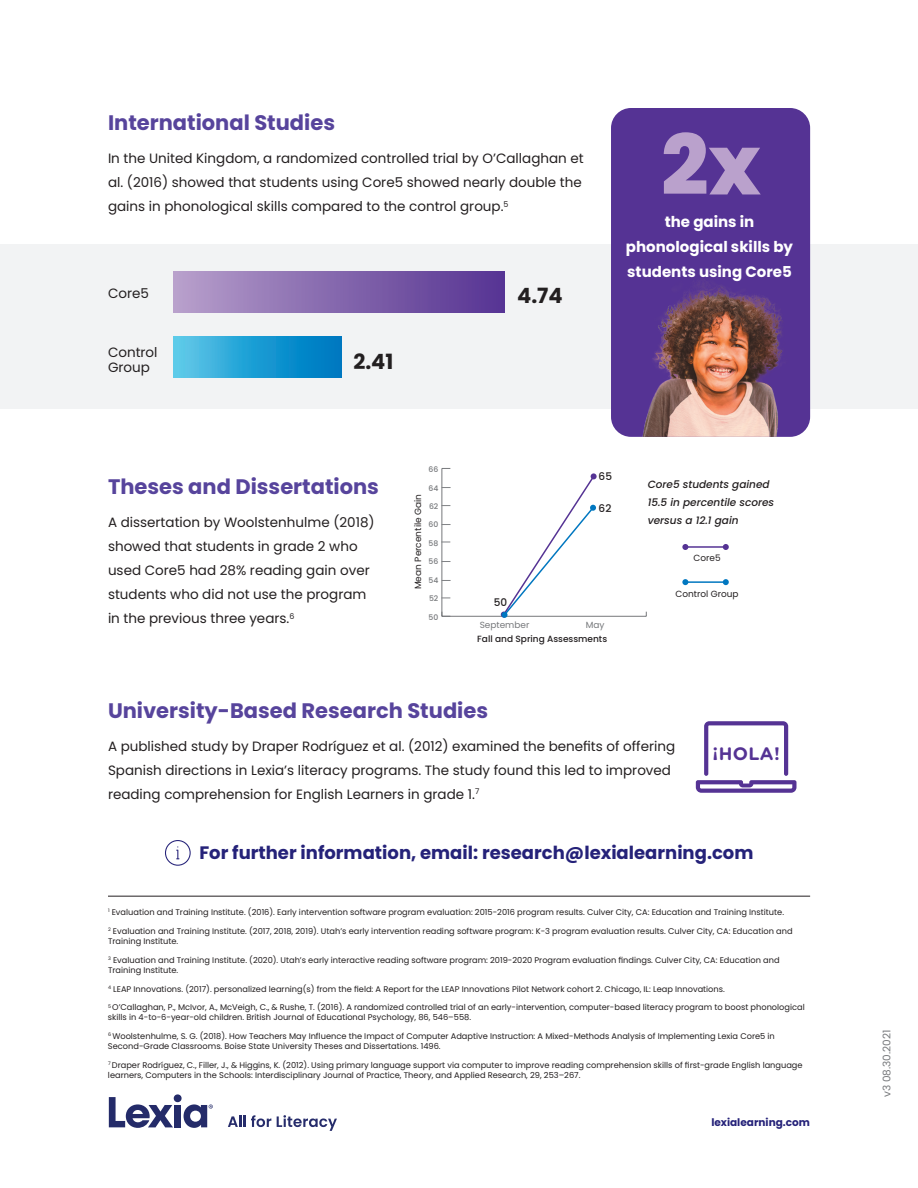
<style>
.page{position:relative;width:918px;height:1188px;background:#fff}
.page>*{position:absolute;margin:0;border:0;box-sizing:border-box;transform-origin:0 0}
.t1{font:800 83.4px "Poppins";color:#baa1cc}
.t2{font:700 21px "Poppins";color:#57449c}
.t3{font:700 21px "Poppins";color:#231f20}
.t4{font:700 18px "Poppins";color:#252279}
.t5{font:700 18px "Gotham Rounded";color:#553394}
.t6{font:700 15px/25px "Poppins";color:#fff;text-align:center}
.t7{font:13.5px/24px "Poppins";color:#231f20}
.t8{font:italic 500 10.5px/18px "Poppins";color:#231f20}
.t9{font:700 10.5px "Poppins";color:#252279}
.t10{font:10.5px "Poppins";color:#76787b}
.t11{font:500 10.5px "Poppins";color:#231f20}
.t12{font:500 9px "Poppins";color:#231f20}
.t13{font:9px "Poppins";color:#231f20}
.t14{font:8.85px "Poppins";color:#231f20}
.t15{font:8.85px "Poppins";color:#76787b}
.t16{font:8.25px/9.9px "Poppins";color:#231f20}
.t17{font:500 7.65px "Poppins";color:#76787b}
</style>
<div class="page">
<svg style="left:228px;top:1115px;width:43px;height:12px"></svg>
<svg style="left:277px;top:1115px;width:60px;height:16px"></svg>
<svg style="left:109px;top:1097px;width:64px;height:31px"></svg>
<div style="left:175px;top:1105px;width:6px;height:22px;background:#242b69"></div>
<div style="left:174px;top:1094px;width:8px;height:8px;background:#242b69;border-radius:50%"></div>
<svg style="left:184px;top:1104px;width:29px;height:24px"></svg>
<div style="left:0;top:244px;width:918px;height:164px;background:#f2f3f4"></div>
<svg style="left:696px;top:721px;width:101px;height:72px"></svg>
<div style="left:174px;top:337px;width:168px;height:41px;background:linear-gradient(to right,#58c9e9,#0074bf)"></div>
<div style="left:174px;top:272px;width:330px;height:41px;background:linear-gradient(to right,#b69eca,#553392)"></div>
<div style="left:611px;top:108px;width:199px;height:329px;background:#553394;border-radius:20px"></div>
<img style="left:611px;top:286px;width:199px;height:151px">
<hr style="left:108px;top:896px;width:702px;height:1px;background:#231f20">
<svg style="left:165px;top:840px;width:26px;height:26px"></svg>
<hr style="left:442px;top:616px;width:204px;height:1px;background:#76787b">
<hr style="left:442px;top:468px;width:1px;height:148px;background:#76787b">
<hr style="left:685px;top:546px;width:41px;height:2px;background:#553394">
<svg style="left:682px;top:544px;width:6px;height:6px"></svg>
<svg style="left:723px;top:544px;width:6px;height:6px"></svg>
<hr style="left:685px;top:581px;width:41px;height:2px;background:#0077c0">
<svg style="left:682px;top:579px;width:6px;height:6px"></svg>
<svg style="left:723px;top:579px;width:6px;height:6px"></svg>
<svg style="left:501px;top:473px;width:96px;height:145px"></svg>
<h2 class="t2" style="left:108px;top:111px;width:229px">International Studies</h2>
<h3 class="t7" style="left:108px;top:146px;width:477px">In the United Kingdom, a randomized controlled trial by O’Callaghan et al. (2016) showed that students using Core5 showed nearly double the gains in phonological skills compared to the control group.<sup>5</sup></h3>
<h3 class="t7" style="left:108px;top:282px;width:42px">Core5</h3>
<h2 class="t3" style="left:517px;top:284px;width:47px">4.74</h2>
<h3 class="t7" style="left:108px;top:345px;width:51px;line-height:15px">Control<br>Group</h3>
<h2 class="t3" style="left:353px;top:349px;width:42px">2.41</h2>
<h1 class="t1" style="left:661px;top:117px;width:101px">2x</h1>
<h3 class="t6" style="left:626px;top:209px;width:169px">the gains in phonological skills by students using Core5</h3>
<h2 class="t2" style="left:108px;top:475px;width:273px">Theses and Dissertations</h2>
<h3 class="t7" style="left:108px;top:511px;width:268px">A dissertation by Woolstenhulme (2018) showed that students in grade 2 who used Core5 had 28% reading gain over students who did not use the program in the previous three years.<sup>6</sup></h3>
<p class="t17" style="left:429px;top:465px;width:11px">66</p>
<p class="t17" style="left:429px;top:483px;width:11px">64</p>
<p class="t13" style="left:413px;top:589px;width:97px;rotate:-90deg">Mean Percentile Gain</p>
<p class="t17" style="left:429px;top:502px;width:11px">62</p>
<p class="t17" style="left:429px;top:520px;width:11px">60</p>
<p class="t17" style="left:429px;top:539px;width:11px">58</p>
<p class="t17" style="left:429px;top:557px;width:11px">56</p>
<p class="t17" style="left:429px;top:576px;width:11px">54</p>
<p class="t17" style="left:429px;top:594px;width:11px">52</p>
<p class="t17" style="left:429px;top:613px;width:11px">50</p>
<p class="t11" style="left:494px;top:596px;width:15px">50</p>
<p class="t15" style="left:480px;top:620px;width:51px">September</p>
<p class="t11" style="left:599px;top:470px;width:15px">65</p>
<p class="t11" style="left:599px;top:502px;width:14px">62</p>
<p class="t15" style="left:586px;top:620px;width:20px">May</p>
<p class="t12" style="left:477px;top:634px;width:131px">Fall and Spring Assessments</p>
<p class="t8" style="left:648px;top:475px;width:128px">Core5 students gained<br>15.5 in percentile scores versus a 12.1 gain</p>
<p class="t14" style="left:694px;top:553px;width:29px">Core5</p>
<p class="t14" style="left:676px;top:589px;width:64px">Control Group</p>
<h2 class="t2" style="left:108px;top:698px;width:382px">University-Based Research Studies</h2>
<h3 class="t7" style="left:108px;top:734px;width:569px">A published study by Draper Rodríguez et al. (2012) examined the benefits of offering<br>Spanish directions in Lexia’s literacy programs. The study found this led to improved reading comprehension for English Learners in grade 1.<sup>7</sup></h3>
<h3 class="t5" style="left:712px;top:740px;width:69px">¡HOLA!</h3>
<h3 class="t4" style="left:199px;top:842px;width:556px">For further information, email: research@lexialearning.com</h3>
<p class="t16" style="left:108px;top:907px;width:678px"><sup>1</sup> Evaluation and Training Institute. (2016). Early intervention software program evaluation: 2015-2016 program results. Culver City, CA: Education and Training Institute.</p>
<p class="t16" style="left:108px;top:926px;width:686px"><sup>2</sup> Evaluation and Training Institute. (2017, 2018, 2019). Utah’s early intervention reading software program: K-3 program evaluation results. Culver City, CA: Education and<br>Training Institute.</p>
<p class="t16" style="left:108px;top:955px;width:673px"><sup>3</sup> Evaluation and Training Institute. (2020). Utah’s early interactive reading software program: 2019-2020 Program evaluation findings. Culver City, CA: Education and<br>Training Institute.</p>
<p class="t16" style="left:108px;top:984px;width:618px"><sup>4</sup> LEAP Innovations. (2017). personalized learning(s) from the field: A Report for the LEAP Innovations Pilot Network cohort 2. Chicago, IL: Leap Innovations.</p>
<p class="t16" style="left:108px;top:1003px;width:698px"><sup>5</sup> O’Callaghan, P., McIvor, A., McVeigh, C., &amp; Rushe, T. (2016). A randomized controlled trial of an early-intervention, computer-based literacy program to boost phonological skills in 4-to-6-year-old children. British Journal of Educational Psychology, 86, 546–558.</p>
<p class="t16" style="left:108px;top:1031px;width:668px"><sup>6</sup> Woolstenhulme, S. G. (2018). How Teachers May Influence the Impact of Computer Adaptive Instruction: A Mixed-Methods Analysis of Implementing Lexia Core5 in<br>Second-Grade Classrooms. Boise State University Theses and Dissertations. 1496.</p>
<p class="t16" style="left:108px;top:1060px;width:696px"><sup>7</sup> Draper Rodríguez, C., Filler, J., &amp; Higgins, K. (2012). Using primary language support via computer to improve reading comprehension skills of first-grade English language learners, Computers in the Schools: Interdisciplinary Journal of Practice, Theory, and Applied Research, 29, 253–267.</p>
<p class="t9" style="left:711px;top:1116px;width:100px">lexialearning.com</p>
<p class="t10" style="left:881px;top:1097px;width:69px;rotate:-90deg">v3 08.30.2021</p>
</div>
